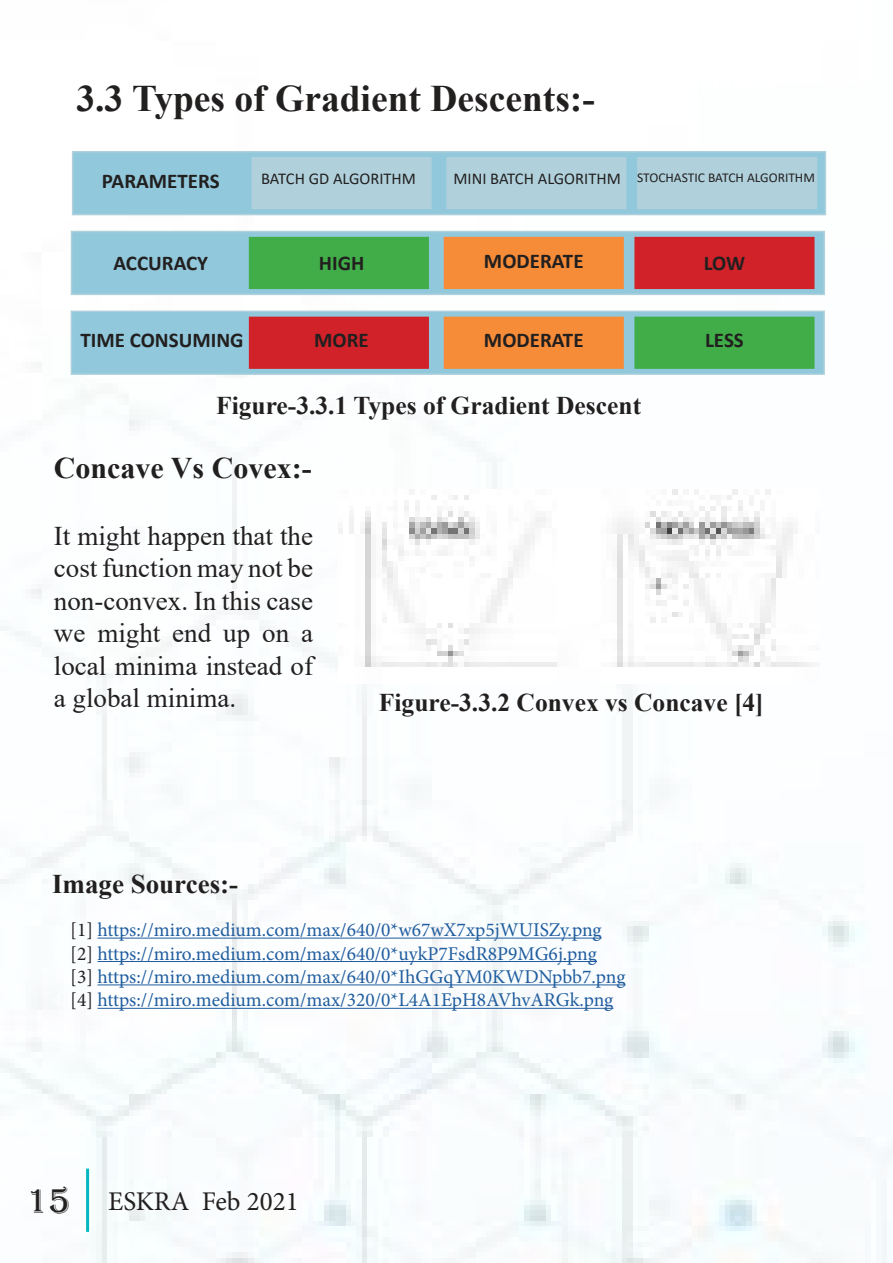
<style>
.page{position:relative;width:893px;height:1263px;background:#fff}
.page>*{position:absolute;margin:0;border:0;box-sizing:border-box;transform-origin:0 0}
.t1{font:700 37.5px "Times New Roman";color:#221f1f}
.t2{font:700 30px "Times New Roman";color:#221f1f}
.t3{font:27px/32.4px "Times New Roman";color:#221f1f;text-align:justify}
.t4{font:700 27px "Times New Roman";color:#221f1f}
.t5{font:27px "Minion Pro";color:#221f1f}
.t6{font:700 25.5px "Times New Roman";color:#221f1f}
.t7{font:700 21px "Calibri";color:#221f1f}
.t8{font:19.5px "Minion Pro";color:#205d9e}
.t9{font:16.5px "Calibri";color:#221f1f}
.t10{font:13.5px "Calibri";color:#221f1f}
.s1{color:#fff}
.s2{color:#221f1f}
.s3{font-family:"Algerian";font-size:36px}
</style>
<div class="page">
<img style="left:0;top:151px;width:893px;height:1112px">
<hr style="left:98px;top:938px;width:504px;height:1px;background:#205d9e">
<hr style="left:98px;top:961px;width:499px;height:1px;background:#205d9e">
<hr style="left:98px;top:984px;width:528px;height:1px;background:#205d9e">
<hr style="left:98px;top:1008px;width:515px;height:1px;background:#205d9e">
<div style="left:72px;top:151px;width:754px;height:64px;background:#91c8db;border:2px solid #b0d1dc"></div>
<div style="left:251px;top:157px;width:181px;height:52px;background:#b0d1dc"></div>
<div style="left:446px;top:157px;width:180px;height:52px;background:#b0d1dc"></div>
<div style="left:637px;top:157px;width:180px;height:52px;background:#b0d1dc"></div>
<div style="left:71px;top:311px;width:754px;height:64px;background:#91c8db;border:2px solid #b0d1dc"></div>
<div style="left:249px;top:317px;width:180px;height:52px;background:#d12229;border:2px solid #d12229"></div>
<div style="left:444px;top:317px;width:180px;height:52px;background:#f68b38;border:2px solid #f68b38"></div>
<div style="left:634px;top:317px;width:180px;height:52px;background:#40ad48;border:2px solid #40ad48"></div>
<div style="left:71px;top:231px;width:754px;height:64px;background:#91c8db;border:2px solid #b0d1dc"></div>
<div style="left:249px;top:237px;width:180px;height:52px;background:#40ad48"></div>
<div style="left:444px;top:237px;width:180px;height:52px;background:#f68b38"></div>
<div style="left:634px;top:237px;width:180px;height:52px;background:#d12229"></div>
<hr style="left:86px;top:1168px;width:3px;height:64px;background:#04b7c0">
<img style="left:339px;top:490px;width:480px;height:193px">
<h1 class="t1" style="left:77px;top:86px;width:520px">3.3 Types of Gradient Descents:-</h1>
<p class="t7" style="left:102px;top:173px;width:119px">PARAMETERS</p>
<p class="t9" style="left:261px;top:167px;width:156px">BATCH GD ALGORITHM</p>
<p class="t10" style="left:637px;top:168px;width:179px">STOCHASTIC BATCH ALGORITHM</p>
<p class="t9" style="left:453px;top:167px;width:169px">MINI BATCH ALGORITHM</p>
<p class="t7" style="left:113px;top:256px;width:96px">ACCURACY</p>
<p class="t7" style="left:80px;top:333px;width:165px">TIME CONSUMING</p>
<p class="t7" style="left:319px;top:256px;width:47px">HIGH</p>
<p class="t7" style="left:314px;top:333px;width:56px">MORE</p>
<p class="t7" style="left:484px;top:253px;width:101px">MODERATE</p>
<p class="t7" style="left:484px;top:333px;width:101px">MODERATE</p>
<p class="t7" style="left:704px;top:256px;width:43px">LOW</p>
<p class="t7" style="left:705px;top:333px;width:40px">LESS</p>
<h3 class="t6" style="left:216px;top:387px;width:426px">Figure-3.3.1 Types of Gradient Descent</h3>
<h2 class="t2" style="left:54px;top:458px;width:259px">Concave Vs Covex:-</h2>
<h3 class="t3" style="left:54px;top:522px;width:261px">It might happen that the cost function may not be non-convex. In this case we might end up on a local minima instead of a global minima.</h3>
<h3 class="t6" style="left:379px;top:694px;width:386px">Figure-3.3.2 Convex vs Concave [4]</h3>
<h3 class="t4" style="left:52px;top:875px;width:188px">Image Sources:-</h3>
<p class="t8" style="left:52px;top:922px;width:551px"><span class="s1">1.</span> <span class="s2">[1]</span> https://miro.medium.com/max/640/0*w67wX7xp5jWUISZy.png</p>
<p class="t8" style="left:52px;top:946px;width:546px"><span class="s1">2.</span> <span class="s2">[2]</span> https://miro.medium.com/max/640/0*uykP7FsdR8P9MG6j.png</p>
<p class="t8" style="left:52px;top:969px;width:575px"><span class="s1">3.</span> <span class="s2">[3]</span> https://miro.medium.com/max/640/0*IhGGqYM0KWDNpbb7.png</p>
<p class="t8" style="left:52px;top:992px;width:563px"><span class="s1">4.</span> <span class="s2">[4]</span> https://miro.medium.com/max/320/0*L4A1EpH8AVhvARGk.png</p>
<h3 class="t5" style="left:27px;top:1190px;width:273px"><span class="s3">15</span> ESKRA Feb 2021</h3>
</div>
